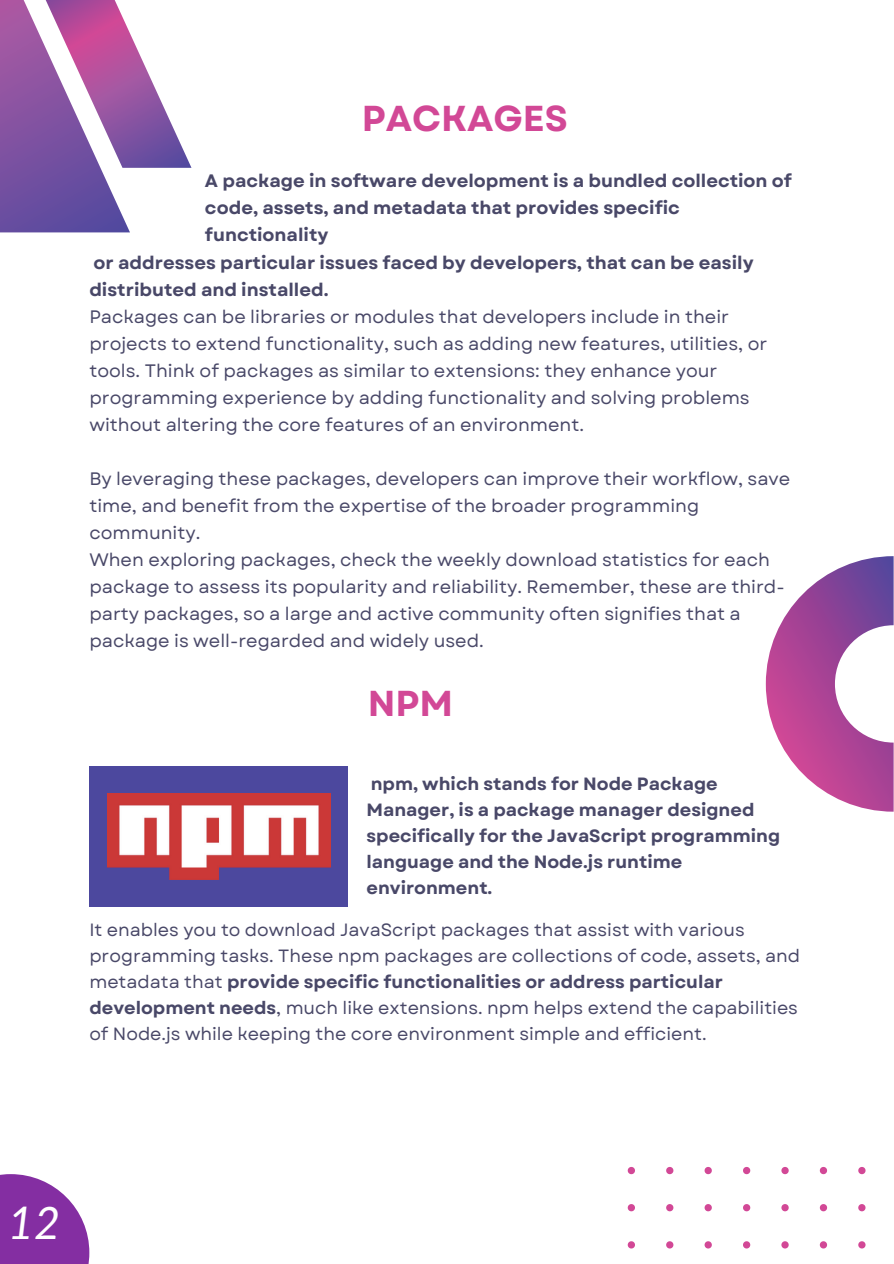
<style>
.page{position:relative;width:894px;height:1264px;background:#fff}
.page>*{position:absolute;margin:0;border:0;box-sizing:border-box;transform-origin:0 0}
.t1{font:italic 45px "Lato";color:#fff}
.t2{font:700 36px "Garet";color:#d24896}
.t3{font:18px/27px "Garet";color:#494868}
.t4{font:700 18px/27px "Garet";color:#494868}
.t5{font:17.7px/25.8px "Garet";color:#494868}
.t6{font:700 17.7px/25.8px "Garet";color:#494868}
.s1{font-weight:700}
</style>
<div class="page">
<svg style="left:0;top:0;width:191px;height:232px"></svg>
<svg style="left:0;top:1174px;width:89px;height:89px;fill:#842ea2"></svg>
<svg style="left:627px;top:1166px;width:239px;height:83px"></svg>
<svg style="left:765px;top:556px;width:128px;height:255px"></svg>
<div style="left:89px;top:766px;width:259px;height:140px;background:#4c489e"></div>
<img style="left:107px;top:793px;width:223px;height:86px">
<p class="t2" style="left:361px;top:93px;width:207px">PACKAGES</p>
<p class="t4" style="left:205px;top:167px;width:588px">A package in software development is a bundled collection of code, assets, and metadata that provides specific functionality</p>
<p class="t4" style="left:89px;top:249px;width:665px">or addresses particular issues faced by developers, that can be easily distributed and installed.</p>
<p class="t3" style="left:89px;top:303px;width:679px">Packages can be libraries or modules that developers include in their projects to extend functionality, such as adding new features, utilities, or tools. Think of packages as similar to extensions: they enhance your programming experience by adding functionality and solving problems without altering the core features of an environment.</p>
<p class="t3" style="left:89px;top:465px;width:702px">By leveraging these packages, developers can improve their workflow, save time, and benefit from the expertise of the broader programming community.</p>
<h1 class="t3" style="left:89px;top:546px;width:696px">When exploring packages, check the weekly download statistics for each package to assess its popularity and reliability. Remember, these are third&shy;party packages, so a large and active community often signifies that a package is well-regarded and widely used.</h1>
<p class="t2" style="left:367px;top:678px;width:87px">NPM</p>
<p class="t6" style="left:366px;top:771px;width:415px">npm, which stands for Node Package Manager, is a package manager designed specifically for the JavaScript programming language and the Node.js runtime environment.</p>
<p class="t5" style="left:89px;top:917px;width:712px">It enables you to download JavaScript packages that assist with various programming tasks. These npm packages are collections of code, assets, and metadata that <span class="s1">provide specific functionalities or address particular development needs</span>, much like extensions. npm helps extend the capabilities of Node.js while keeping the core environment simple and efficient.</p>
<h2 class="t1" style="left:8px;top:1194px;width:54px">12</h2>
</div>
